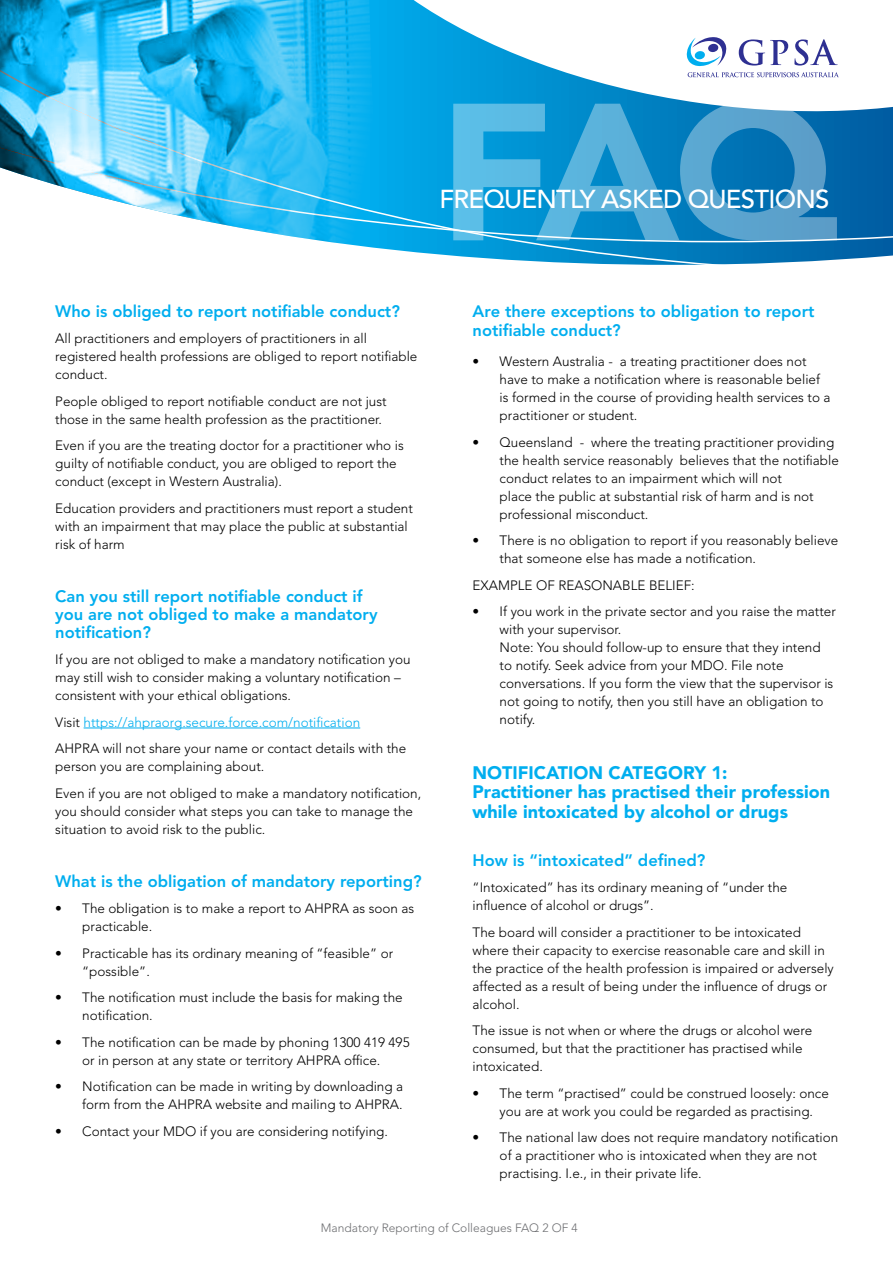
<style>
.page{position:relative;width:893px;height:1263px;background:#fff}
.page>*{position:absolute;margin:0;border:0;box-sizing:border-box;transform-origin:0 0}
.t1{font:900 192.9px "Avenir LT Std";color:#fff}
.t2{font:500 25.8px "Avenir LT Std";letter-spacing:-.03em;color:#fff}
.t3{font:900 18px/19.5px "Avenir LT Std";color:#00aeef}
.t4{font:800 16.5px/18px "Avenir LT Std";color:#00aeef}
.t5{font:300 13.5px/18px "Avenir LT Std";color:#000}
.t6{font:300 12px "Avenir LT Std";color:#6d6e71}
.s1{color:#00aeef}
</style>
<div class="page">
<hr style="left:84px;top:728px;width:276px;height:1px;background:#00aeef">
<svg style="left:378px;top:136px;width:515px;height:129px;background:#0d89c6"></svg>
<svg style="left:378px;top:0;width:515px;height:136px"></svg>
<svg style="left:687px;top:37px;width:39px;height:29px"></svg>
<svg style="left:688px;top:72px;width:151px;height:5px"></svg>
<svg style="left:739px;top:39px;width:49px;height:27px"></svg>
<svg style="left:794px;top:39px;width:44px;height:27px"></svg>
<img style="left:0;top:0;width:378px;height:249px">
<h1 class="t1" style="left:438px;top:56px;width:401px">FAQ</h1>
<h2 class="t2" style="left:439px;top:184px;width:391px">FREQUENTLY ASKED QUESTIONS</h2>
<p class="t4" style="left:55px;top:302px;width:346px">Who is obliged to report notifiable conduct?</p>
<p class="t5" style="left:55px;top:329px;width:364px">All practitioners and employers of practitioners in all registered health professions are obliged to report notifiable conduct.</p>
<p class="t5" style="left:55px;top:392px;width:333px">People obliged to report notifiable conduct are not just those in the same health profession as the practitioner.</p>
<p class="t5" style="left:55px;top:436px;width:350px">Even if you are the treating doctor for a practitioner who is guilty of notifiable conduct, you are obliged to report the conduct (except in Western Australia).</p>
<p class="t5" style="left:55px;top:499px;width:359px">Education providers and practitioners must report a student with an impairment that may place the public at substantial risk of harm</p>
<p class="t4" style="left:55px;top:587px;width:324px">Can you still report notifiable conduct if you are not obliged to make a mandatory notification?</p>
<p class="t5" style="left:55px;top:650px;width:357px">If you are not obliged to make a mandatory notification you may still wish to consider making a voluntary notification – consistent with your ethical obligations.</p>
<p class="t5" style="left:55px;top:709px;width:352px;line-height:26.5px">Visit <span class="s1">https://ahpraorg.secure.force.com/notification<br></span>AHPRA will not share your name or contact details with the</p>
<p class="t5" style="left:55px;top:753px;width:368px;line-height:26.5px">person you are complaining about.<br>Even if you are not obliged to make a mandatory notification,</p>
<p class="t5" style="left:55px;top:802px;width:359px">you should consider what steps you can take to manage the situation to avoid risk to the public.</p>
<p class="t4" style="left:55px;top:872px;width:368px">What is the obligation of mandatory reporting?</p>
<p class="t5" style="left:82px;top:899px;width:333px;text-indent:-27px">• The obligation is to make a report to AHPRA as soon as practicable.</p>
<p class="t5" style="left:82px;top:944px;width:312px;text-indent:-27px">• Practicable has its ordinary meaning of “feasible” or “possible”.</p>
<p class="t5" style="left:82px;top:988px;width:322px;text-indent:-27px">• The notification must include the basis for making the notification.</p>
<p class="t5" style="left:55px;top:1033px;width:356px;text-align:center">• The notification can be made by phoning 1300 419 495 or in person at any state or territory AHPRA office.</p>
<p class="t5" style="left:55px;top:1077px;width:349px;text-align:right">• Notification can be made in writing by downloading a form from the AHPRA website and mailing to AHPRA.</p>
<p class="t5" style="left:55px;top:1122px;width:334px">• Contact your MDO if you are considering notifying.</p>
<p class="t4" style="left:473px;top:301px;width:343px;line-height:19.8px">Are there exceptions to obligation to report notifiable conduct?</p>
<p class="t5" style="left:500px;top:353px;width:332px;text-indent:-27px">• Western Australia - a treating practitioner does not have to make a notification where is reasonable belief is formed in the course of providing health services to a practitioner or student.</p>
<p class="t5" style="left:500px;top:433px;width:341px;text-indent:-27px">• Queensland - where the treating practitioner providing the health service reasonably believes that the notifiable conduct relates to an impairment which will not<br>place the public at substantial risk of harm and is not professional misconduct.</p>
<p class="t5" style="left:500px;top:532px;width:340px;text-indent:-27px">• There is no obligation to report if you reasonably believe that someone else has made a notification.</p>
<p class="t5" style="left:473px;top:576px;width:224px">EXAMPLE OF REASONABLE BELIEF:</p>
<p class="t5" style="left:500px;top:603px;width:338px;text-indent:-27px">• If you work in the private sector and you raise the matter with your supervisor.<br>Note: You should follow-up to ensure that they intend to notify. Seek advice from your MDO. File note conversations. If you form the view that the supervisor is not going to notify, then you still have an obligation to notify.</p>
<h3 class="t3" style="left:473px;top:763px;width:359px">NOTIFICATION CATEGORY 1:<br>Practitioner has practised their profession while intoxicated by alcohol or drugs</h3>
<p class="t4" style="left:473px;top:851px;width:234px">How is “intoxicated” defined?</p>
<p class="t5" style="left:473px;top:878px;width:316px">“Intoxicated” has its ordinary meaning of “under the influence of alcohol or drugs”.</p>
<p class="t5" style="left:473px;top:923px;width:363px">The board will consider a practitioner to be intoxicated where their capacity to exercise reasonable care and skill in the practice of the health profession is impaired or adversely affected as a result of being under the influence of drugs or alcohol.</p>
<p class="t5" style="left:473px;top:1021px;width:341px">The issue is not when or where the drugs or alcohol were consumed, but that the practitioner has practised while intoxicated.</p>
<p class="t5" style="left:500px;top:1084px;width:331px;text-indent:-27px">• The term “practised” could be construed loosely: once you are at work you could be regarded as practising.</p>
<p class="t5" style="left:500px;top:1128px;width:340px;text-indent:-27px">• The national law does not require mandatory notification of a practitioner who is intoxicated when they are not practising. I.e., in their private life.</p>
<p class="t6" style="left:321px;top:1220px;width:258px">Mandatory Reporting of Colleagues FAQ 2 OF 4</p>
</div>
